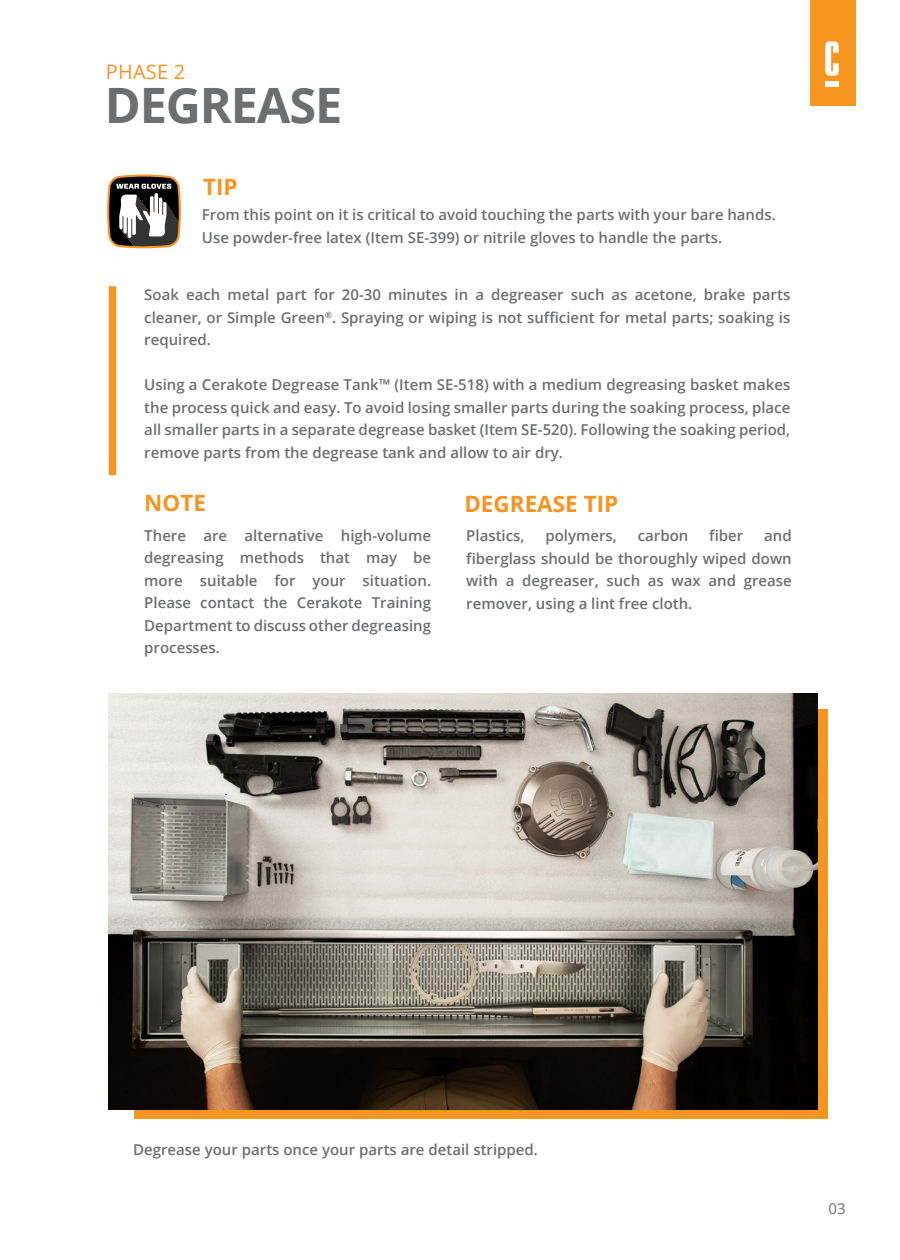
<style>
.page{position:relative;width:900px;height:1260px;background:#fff}
.page>*{position:absolute;margin:0;border:0;box-sizing:border-box;transform-origin:0 0}
.t1{font:700 48.75px "Open Sans";letter-spacing:-.025em;color:#6d6e70}
.t2{font:700 22.5px "Open Sans";color:#f79421}
.t3{font:20px "Open Sans";letter-spacing:.01em;color:#f79421}
.t4{font:600 15px/22.5px "Open Sans";color:#6d6e70;text-align:justify}
.t5{font:15px "Open Sans";color:#6d6e70}
</style>
<div class="page">
<div style="left:134px;top:710px;width:694px;height:409px;background:#f79521"></div>
<div style="left:109px;top:286px;width:7px;height:189px;background:#f79524"></div>
<svg style="left:107px;top:174px;width:74px;height:74px"></svg>
<img style="left:109px;top:694px;width:709px;height:416px">
<div style="left:810px;top:0;width:45px;height:106px;background:#f79521"></div>
<div style="left:825px;top:81px;width:14px;height:6px;background:#fff"></div>
<svg style="left:825px;top:41px;width:14px;height:35px"></svg>
<p class="t3" style="left:106px;top:58px;width:81px">PHASE 2</p>
<p class="t1" style="left:105px;top:71px;width:239px">DEGREASE</p>
<p class="t2" style="left:203px;top:171px;width:36px">TIP</p>
<p class="t4" style="left:202px;top:203px;width:575px">From this point on it is critical to avoid touching the parts with your bare hands.<br>Use powder-free latex (Item SE-399) or nitrile gloves to handle the parts.</p>
<p class="t4" style="left:144px;top:283px;width:648px">Soak each metal part for 20-30 minutes in a degreaser such as acetone, brake parts cleaner, or Simple Green<sup>®</sup>. Spraying or wiping is not sufficient for metal parts; soaking is required.</p>
<p class="t4" style="left:144px;top:373px;width:648px">Using a Cerakote Degrease Tank™ (Item SE-518) with a medium degreasing basket makes the process quick and easy. To avoid losing smaller parts during the soaking process, place all smaller parts in a separate degrease basket (Item SE-520). Following the soaking period, remove parts from the degrease tank and allow to air dry.</p>
<p class="t2" style="left:144px;top:487px;width:63px">NOTE</p>
<p class="t4" style="left:144px;top:524px;width:288px">There are alternative high-volume degreasing methods that may be more suitable for your situation.<br>Please contact the Cerakote Training Department to discuss other degreasing processes.</p>
<p class="t2" style="left:464px;top:488px;width:155px">DEGREASE TIP</p>
<p class="t4" style="left:466px;top:524px;width:60px">Plastics,</p>
<p class="t4" style="left:545px;top:524px;width:73px">polymers,</p>
<p class="t4" style="left:638px;top:524px;width:52px">carbon</p>
<p class="t4" style="left:709px;top:524px;width:36px">fiber</p>
<p class="t4" style="left:466px;top:524px;width:327px;text-indent:298px">and fiberglass should be thoroughly wiped down with a degreaser, such as wax and grease remover, using a lint free cloth.</p>
<p class="t4" style="left:133px;top:1138px;width:406px">Degrease your parts once your parts are detail stripped.</p>
<p class="t5" style="left:829px;top:1199px;width:19px">03</p>
</div>
